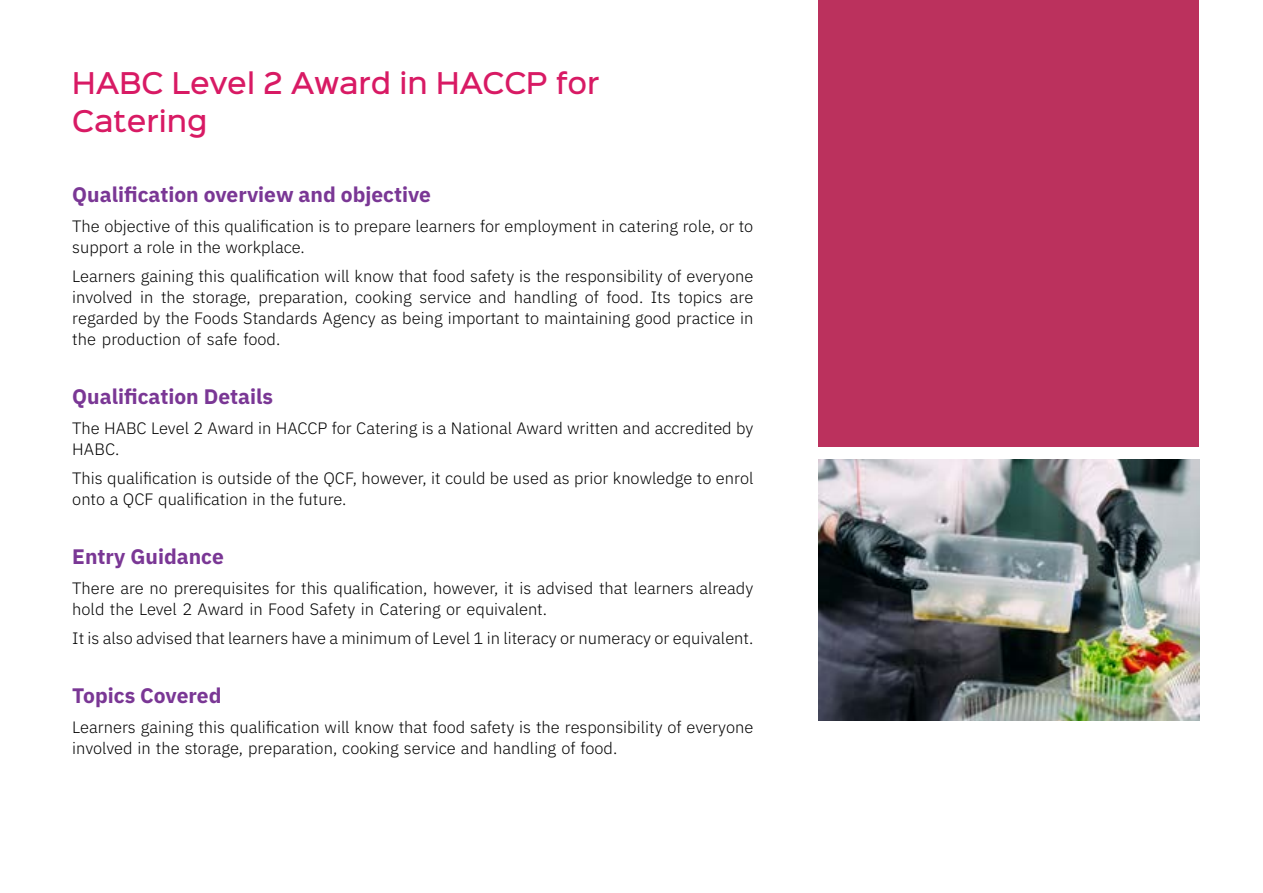
<style>
.page{position:relative;width:1263px;height:893px;background:#fff}
.page>*{position:absolute;margin:0;border:0;box-sizing:border-box;transform-origin:0 0}
.t1{font:500 27px/37.5px "Sinkin Sans 500";color:#d81a64}
.t2{font:700 21px "IBM Plex Arabic";color:#7a3795}
.t3{font:300 16.5px/21px "IBM Plex Arabic";color:#000}
</style>
<div class="page">
<div style="left:819px;top:0;width:380px;height:446px;background:#bb315d"></div>
<img style="left:819px;top:459px;width:380px;height:262px">
<h1 class="t1" style="left:72px;top:62px;width:528px">HABC Level 2 Award in HACCP for<br>Catering</h1>
<p class="t2" style="left:72px;top:183px;width:360px">Qualification overview and objective</p>
<p class="t3" style="left:72px;top:216px;width:683px">The objective of this qualification is to prepare learners for employment in catering role, or to support a role in the workplace.</p>
<p class="t3" style="left:72px;top:266px;width:683px;text-align:justify">Learners gaining this qualification will know that food safety is the responsibility of everyone involved in the storage, preparation, cooking service and handling of food. Its topics are regarded by the Foods Standards Agency as being important to maintaining good practice in the production of safe food.</p>
<p class="t2" style="left:72px;top:385px;width:202px">Qualification Details</p>
<p class="t3" style="left:72px;top:418px;width:683px">The HABC Level 2 Award in HACCP for Catering is a National Award written and accredited by<br>HABC.</p>
<p class="t3" style="left:72px;top:468px;width:683px">This qualification is outside of the QCF, however, it could be used as prior knowledge to enrol onto a QCF qualification in the future.</p>
<p class="t2" style="left:72px;top:545px;width:153px">Entry Guidance</p>
<p class="t3" style="left:72px;top:578px;width:682px">There are no prerequisites for this qualification, however, it is advised that learners already hold the Level 2 Award in Food Safety in Catering or equivalent.</p>
<p class="t3" style="left:72px;top:628px;width:683px">It is also advised that learners have a minimum of Level 1 in literacy or numeracy or equivalent.</p>
<p class="t2" style="left:72px;top:684px;width:151px">Topics Covered</p>
<p class="t3" style="left:72px;top:716px;width:683px">Learners gaining this qualification will know that food safety is the responsibility of everyone involved in the storage, preparation, cooking service and handling of food.</p>
</div>
